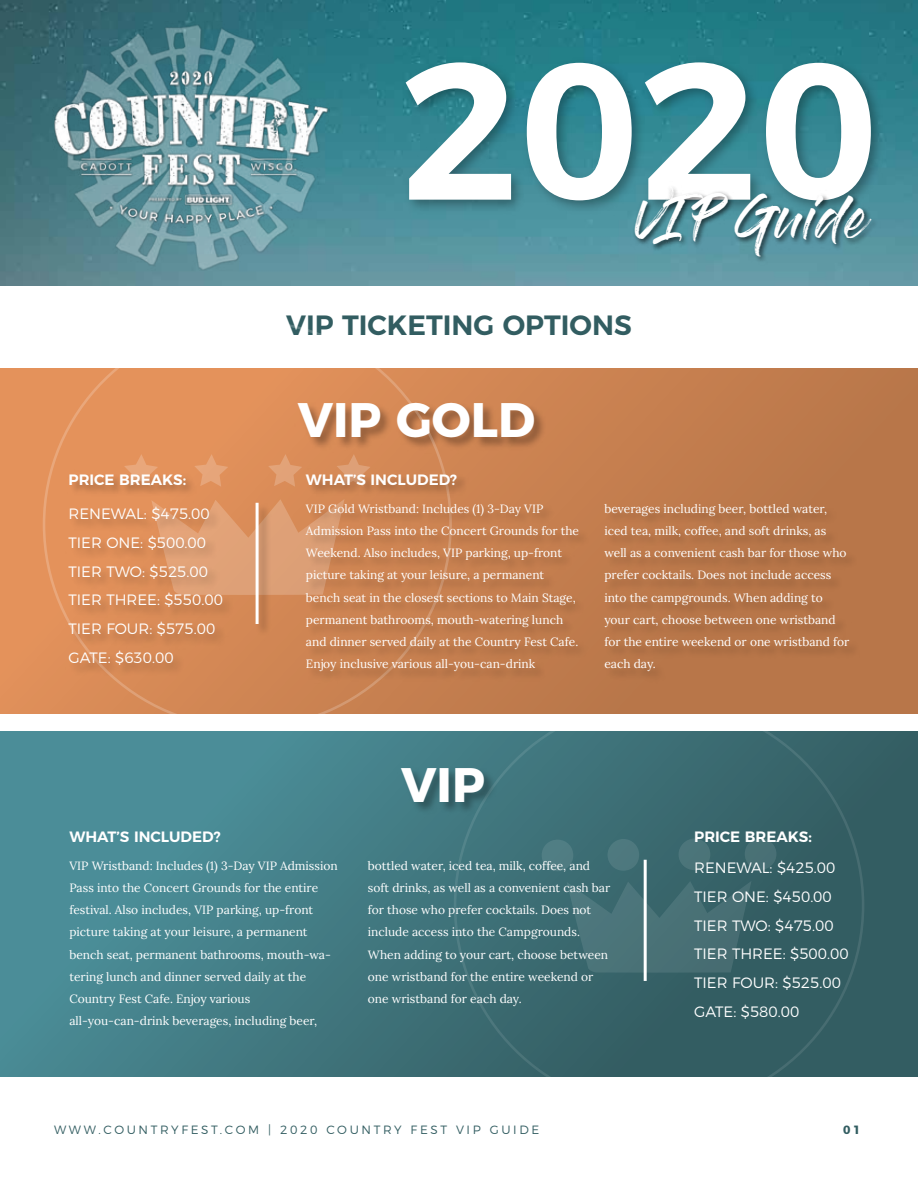
<style>
.page{position:relative;width:918px;height:1188px;background:#fff}
.page>*{position:absolute;margin:0;border:0;box-sizing:border-box;transform-origin:0 0}
.t1{font:600 193.8px "Montserrat";color:#fff}
.t2{font:700 48.45px "Montserrat";color:#fff}
.t3{font:43.65px "Gloss And Bloom";color:#fff}
.t4{font:600 27.9px "Montserrat";color:#325d61}
.t5{font:300 15px/28.8px "Montserrat";color:#fff}
.t6{font:600 15px "Montserrat";color:#fff}
.t7{font:12px/22.2px "Lora";color:#fff}
.t8{font:300 12px "Montserrat";letter-spacing:.22em;color:#325d61}
.t9{font:700 12px "Montserrat";color:#325d61}
</style>
<div class="page">
<div style="left:0;top:732px;width:918px;height:345px;background:linear-gradient(to right,#4d909b,#31585c)"></div>
<svg style="left:567px;top:881px;width:185px;height:92px;background:#446e73"></svg>
<div style="left:542px;top:839px;width:31px;height:33px;background:#507d83;border-radius:50%"></div>
<div style="left:745px;top:838px;width:31px;height:32px;background:#497075;border-radius:50%"></div>
<div style="left:607px;top:839px;width:32px;height:32px;background:#4e787e;border-radius:50%"></div>
<div style="left:678px;top:838px;width:32px;height:32px;background:#4b7479;border-radius:50%"></div>
<div style="left:0;top:369px;width:918px;height:345px;background:linear-gradient(to right,#e8955d,#b57448)"></div>
<img style="left:294px;top:393px;width:256px;height:74px">
<svg style="left:337px;top:454px;width:34px;height:15px"></svg>
<svg style="left:268px;top:454px;width:34px;height:15px"></svg>
<svg style="left:194px;top:454px;width:34px;height:15px"></svg>
<svg style="left:124px;top:454px;width:34px;height:15px"></svg>
<img style="left:65px;top:469px;width:803px;height:221px">
<hr style="left:256px;top:503px;width:3px;height:121px;background:#fff">
<img style="left:398px;top:757px;width:102px;height:75px">
<hr style="left:644px;top:860px;width:3px;height:121px;background:#fff">
<img style="left:0;top:0;width:918px;height:286px">
<img style="left:391px;top:26px;width:505px;height:249px">
<img style="left:630px;top:182px;width:250px;height:101px">
<img style="left:52px;top:21px;width:278px;height:252px">
<h1 class="t1" style="left:400px;top:-27px;width:480px">2020</h1>
<h3 class="t3" style="left:635px;top:198px;width:232px">VIP Guide</h3>
<h3 class="t4" style="left:286px;top:303px;width:347px">VIP TICKETING OPTIONS</h3>
<h2 class="t2" style="left:298px;top:380px;width:239px">VIP GOLD</h2>
<p class="t6" style="left:68px;top:467px;width:119px">PRICE BREAKS:</p>
<p class="t6" style="left:306px;top:467px;width:153px">WHAT’S INCLUDED?</p>
<p class="t7" style="left:306px;top:497px;width:275px">VIP Gold Wristband: Includes (1) 3-Day VIP Admission Pass into the Concert Grounds for the Weekend. Also includes, VIP parking, up-front picture taking at your leisure, a permanent bench seat in the closest sections to Main Stage, permanent bathrooms, mouth-watering lunch and dinner served daily at the Country Fest Cafe.<br>Enjoy inclusive various all-you-can-drink</p>
<p class="t7" style="left:604px;top:497px;width:246px">beverages including beer, bottled water, iced tea, milk, coffee, and soft drinks, as well as a convenient cash bar for those who prefer cocktails. Does not include access into the campgrounds. When adding to your cart, choose between one wristband for the entire weekend or one wristband for each day.</p>
<p class="t5" style="left:68px;top:498px;width:156px">RENEWAL: $475.00<br>TIER ONE: $500.00<br>TIER TWO: $525.00<br>TIER THREE: $550.00<br>TIER FOUR: $575.00<br>GATE: $630.00</p>
<h2 class="t2" style="left:401px;top:745px;width:85px">VIP</h2>
<p class="t6" style="left:69px;top:824px;width:153px">WHAT’S INCLUDED?</p>
<p class="t6" style="left:694px;top:824px;width:119px">PRICE BREAKS:</p>
<p class="t7" style="left:69px;top:854px;width:270px">VIP Wristband: Includes (1) 3-Day VIP Admission Pass into the Concert Grounds for the entire festival. Also includes, VIP parking, up-front picture taking at your leisure, a permanent bench seat, permanent bathrooms, mouth-wa&shy;tering lunch and dinner served daily at the Country Fest Cafe. Enjoy various all-you-can-drink beverages, including beer,</p>
<p class="t7" style="left:368px;top:854px;width:244px">bottled water, iced tea, milk, coffee, and soft drinks, as well as a convenient cash bar for those who prefer cocktails. Does not include access into the Campgrounds.<br>When adding to your cart, choose between one wristband for the entire weekend or one wristband for each day.</p>
<p class="t5" style="left:694px;top:852px;width:156px">RENEWAL: $425.00<br>TIER ONE: $450.00<br>TIER TWO: $475.00<br>TIER THREE: $500.00<br>TIER FOUR: $525.00<br>GATE: $580.00</p>
<p class="t8" style="left:54px;top:1120px;width:487px">WWW.COUNTRYFEST.COM | 2020 COUNTRY FEST VIP GUIDE</p>
<p class="t9" style="left:843px;top:1120px;width:19px">01</p>
</div>
